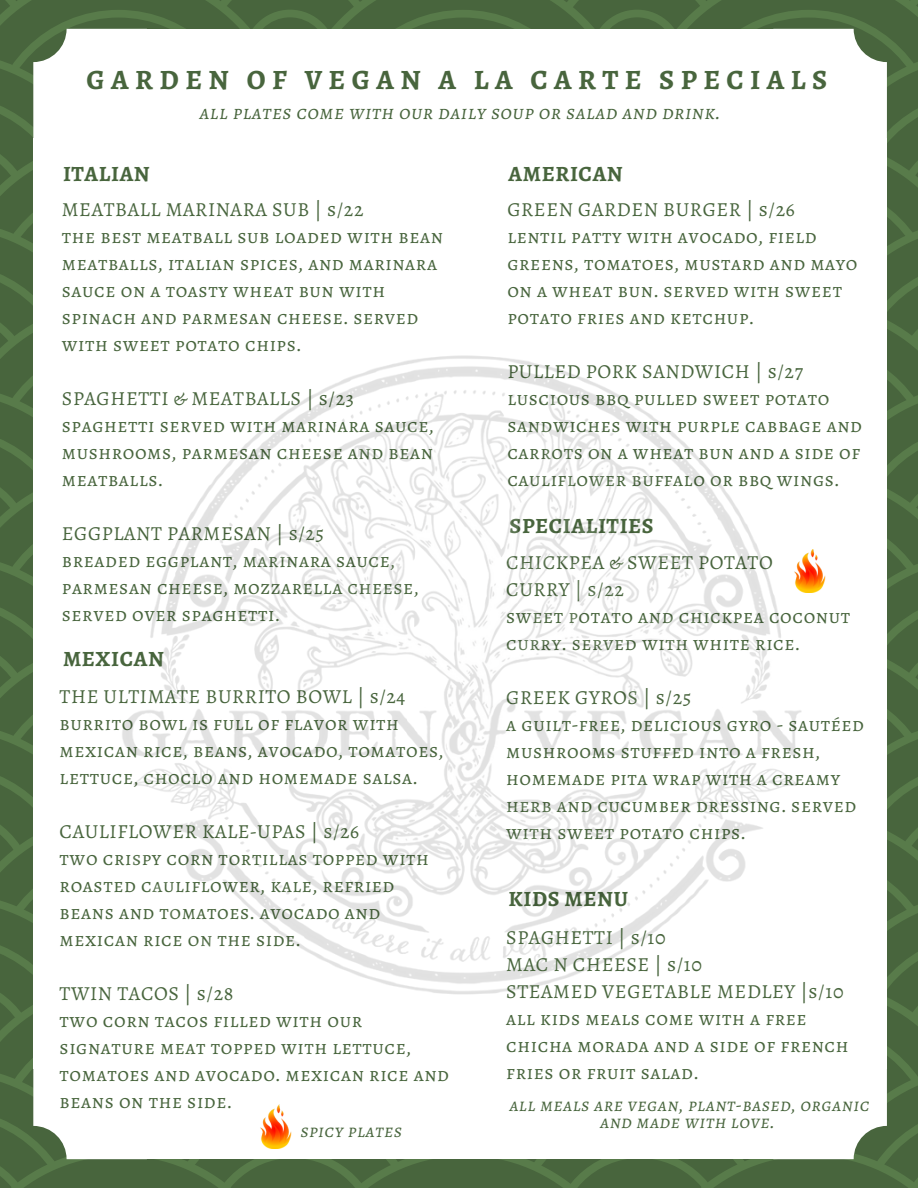
<style>
.page{position:relative;width:918px;height:1188px;background:#fff}
.page>*{position:absolute;margin:0;border:0;box-sizing:border-box;transform-origin:0 0}
.t1{font:700 28.05px "Alegreya SC";letter-spacing:.23em;color:#48653d}
.t2{font:700 21.75px "Alegreya SC";letter-spacing:.03em;color:#48653d}
.t3{font:italic 20.25px "Alegreya SC";letter-spacing:.03em;color:#48653d}
.t4{font:19.95px/27px "Alegreya SC";letter-spacing:.03em;color:#48653d}
.t5{font:italic 18.75px/16.8px "Alegreya SC";letter-spacing:.03em;color:#48653d;text-align:center}
</style>
<div class="page">
<svg style="left:0;top:0;width:918px;height:151px"></svg>
<img style="left:0;top:151px;width:918px;height:1037px">
<img style="left:788px;top:549px;width:43px;height:44px">
<img style="left:253px;top:1105px;width:44px;height:44px">
<h1 class="t1" style="left:86px;top:60px;width:742px">GARDEN OF VEGAN A LA CARTE SPECIALS</h1>
<p class="t3" style="left:199px;top:99px;width:522px">all plates come with our daily soup or salad and drink.</p>
<p class="t2" style="left:63px;top:159px;width:88px">ITALIAN</p>
<p class="t4" style="left:62px;top:196px;width:383px">MEATBALL MARINARA SUB | s/22<br>the best meatball sub loaded with bean meatballs, italian spices, and marinara sauce on a toasty wheat bun with spinach and parmesan cheese. served with sweet potato chips.</p>
<p class="t4" style="left:62px;top:385px;width:373px">SPAGHETTI &amp; MEATBALLS | s/23 spaghetti served with marinara sauce, mushrooms, parmesan cheese and bean meatballs.</p>
<p class="t4" style="left:62px;top:520px;width:358px">EGGPLANT PARMESAN | s/25<br>breaded eggplant, marinara sauce, parmesan cheese, mozzarella cheese, served over spaghetti.</p>
<p class="t2" style="left:63px;top:644px;width:102px">MEXICAN</p>
<p class="t4" style="left:60px;top:683px;width:385px">THE ULTIMATE BURRITO BOWL | s/24 burrito bowl is full of flavor with mexican rice, beans, avocado, tomatoes, lettuce, choclo and homemade salsa.</p>
<p class="t4" style="left:60px;top:818px;width:371px">CAULIFLOWER KALE-UPAS | s/26<br>two crispy corn tortillas topped with roasted cauliflower, kale, refried beans and tomatoes. avocado and mexican rice on the side.</p>
<p class="t4" style="left:60px;top:980px;width:391px">TWIN TACOS | s/28<br>two corn tacos filled with our signature meat topped with lettuce, tomatoes and avocado. mexican rice and beans on the side.</p>
<p class="t5" style="left:300px;top:1122px;width:103px">spicy plates</p>
<p class="t2" style="left:508px;top:159px;width:116px">AMERICAN</p>
<p class="t4" style="left:507px;top:196px;width:352px">GREEN GARDEN BURGER | s/26 lentil patty with avocado, field greens, tomatoes, mustard and mayo on a wheat bun. served with sweet potato fries and ketchup.</p>
<p class="t4" style="left:507px;top:358px;width:356px">PULLED PORK SANDWICH | s/27 luscious bbq pulled sweet potato sandwiches with purple cabbage and carrots on a wheat bun and a side of cauliflower buffalo or bbq wings.</p>
<p class="t2" style="left:510px;top:511px;width:146px">SPECIALITIES</p>
<p class="t4" style="left:506px;top:549px;width:346px">CHICKPEA &amp; SWEET POTATO<br>CURRY | s/22<br>sweet potato and chickpea coconut curry. served with white rice.</p>
<p class="t4" style="left:506px;top:684px;width:359px">GREEK GYROS | s/25<br>a guilt-free, delicious gyro - sautéed mushrooms stuffed into a fresh, homemade pita wrap with a creamy herb and cucumber dressing. served with sweet potato chips.</p>
<p class="t2" style="left:508px;top:884px;width:121px">KIDS MENU</p>
<p class="t4" style="left:506px;top:924px;width:344px">SPAGHETTI | s/10<br>MAC N CHEESE | s/10<br>STEAMED VEGETABLE MEDLEY |s/10 all kids meals come with a free chicha morada and a side of french fries or fruit salad.</p>
<p class="t5" style="left:509px;top:1096px;width:362px">all meals are vegan, plant-based, organic and made with love.</p>
</div>
